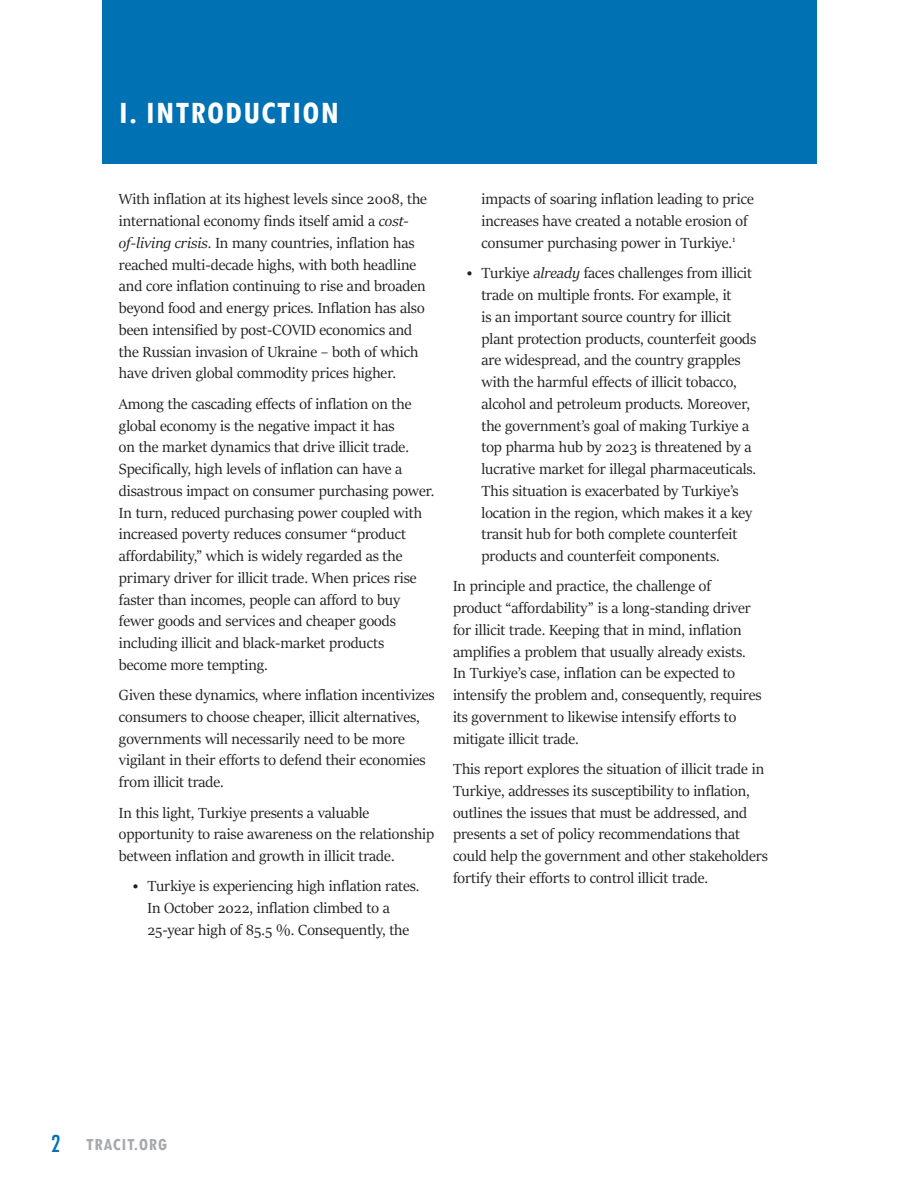
<style>
.page{position:relative;width:918px;height:1188px;background:#fff}
.page>*{position:absolute;margin:0;border:0;box-sizing:border-box;transform-origin:0 0}
.t1{font:700 condensed 33px "Tw Cen";letter-spacing:.04em;color:#fff}
.t2{font:700 condensed 18px "Tw Cen";letter-spacing:.04em;color:#a7a9ac}
.t3{font:16.5px/21.8px "Sitka Text";color:#231f20}
.s1{font-style:italic}
.s2{font-weight:400;font-size:27px;color:#0072b4}
</style>
<div class="page">
<div style="left:102px;top:0;width:714px;height:163px;background:#0072b4"></div>
<h1 class="t1" style="left:119px;top:93px;width:221px">I. INTRODUCTION</h1>
<p class="t3" style="left:119px;top:187px;width:310px">With inflation at its highest levels since 2008, the international economy finds itself amid a <span class="s1">cost&shy;of-living crisis</span>. In many countries, inflation has reached multi-decade highs, with both headline and core inflation continuing to rise and broaden beyond food and energy prices. Inflation has also been intensified by post-COVID economics and the Russian invasion of Ukraine – both of which have driven global commodity prices higher.</p>
<p class="t3" style="left:119px;top:392px;width:317px">Among the cascading effects of inflation on the global economy is the negative impact it has<br>on the market dynamics that drive illicit trade.<br>Specifically, high levels of inflation can have a disastrous impact on consumer purchasing power.<br>In turn, reduced purchasing power coupled with increased poverty reduces consumer “product affordability,” which is widely regarded as the primary driver for illicit trade. When prices rise faster than incomes, people can afford to buy fewer goods and services and cheaper goods including illicit and black-market products become more tempting.</p>
<p class="t3" style="left:119px;top:683px;width:317px">Given these dynamics, where inflation incentivizes consumers to choose cheaper, illicit alternatives, governments will necessarily need to be more vigilant in their efforts to defend their economies from illicit trade.</p>
<p class="t3" style="left:119px;top:800px;width:317px">In this light, Turkiye presents a valuable opportunity to raise awareness on the relationship between inflation and growth in illicit trade.</p>
<p class="t3" style="left:147px;top:874px;width:273px;text-indent:-15px">• Turkiye is experiencing high inflation rates.<br>In October 2022, inflation climbed to a<br>25-year high of 85.5 %. Consequently, the</p>
<p class="t3" style="left:482px;top:187px;width:274px">impacts of soaring inflation leading to price increases have created a notable erosion of consumer purchasing power in Turkiye.<sup>1</sup></p>
<p class="t3" style="left:481px;top:261px;width:276px;text-indent:-15px">• Turkiye <span class="s1">already</span> faces challenges from illicit trade on multiple fronts. For example, it<br>is an important source country for illicit plant protection products, counterfeit goods are widespread, and the country grapples with the harmful effects of illicit tobacco, alcohol and petroleum products. Moreover, the government’s goal of making Turkiye a top pharma hub by 2023 is threatened by a lucrative market for illegal pharmaceuticals.<br>This situation is exacerbated by Turkiye’s location in the region, which makes it a key transit hub for both complete counterfeit products and counterfeit components.</p>
<p class="t3" style="left:453px;top:574px;width:310px">In principle and practice, the challenge of product “affordability” is a long-standing driver for illicit trade. Keeping that in mind, inflation amplifies a problem that usually already exists.<br>In Turkiye’s case, inflation can be expected to intensify the problem and, consequently, requires its government to likewise intensify efforts to mitigate illicit trade.</p>
<p class="t3" style="left:453px;top:757px;width:316px">This report explores the situation of illicit trade in Turkiye, addresses its susceptibility to inflation, outlines the issues that must be addressed, and presents a set of policy recommendations that could help the government and other stakeholders fortify their efforts to control illicit trade.</p>
<p class="t2" style="left:51px;top:1134px;width:118px"><span class="s2">2</span> TRACIT.ORG</p>
</div>
